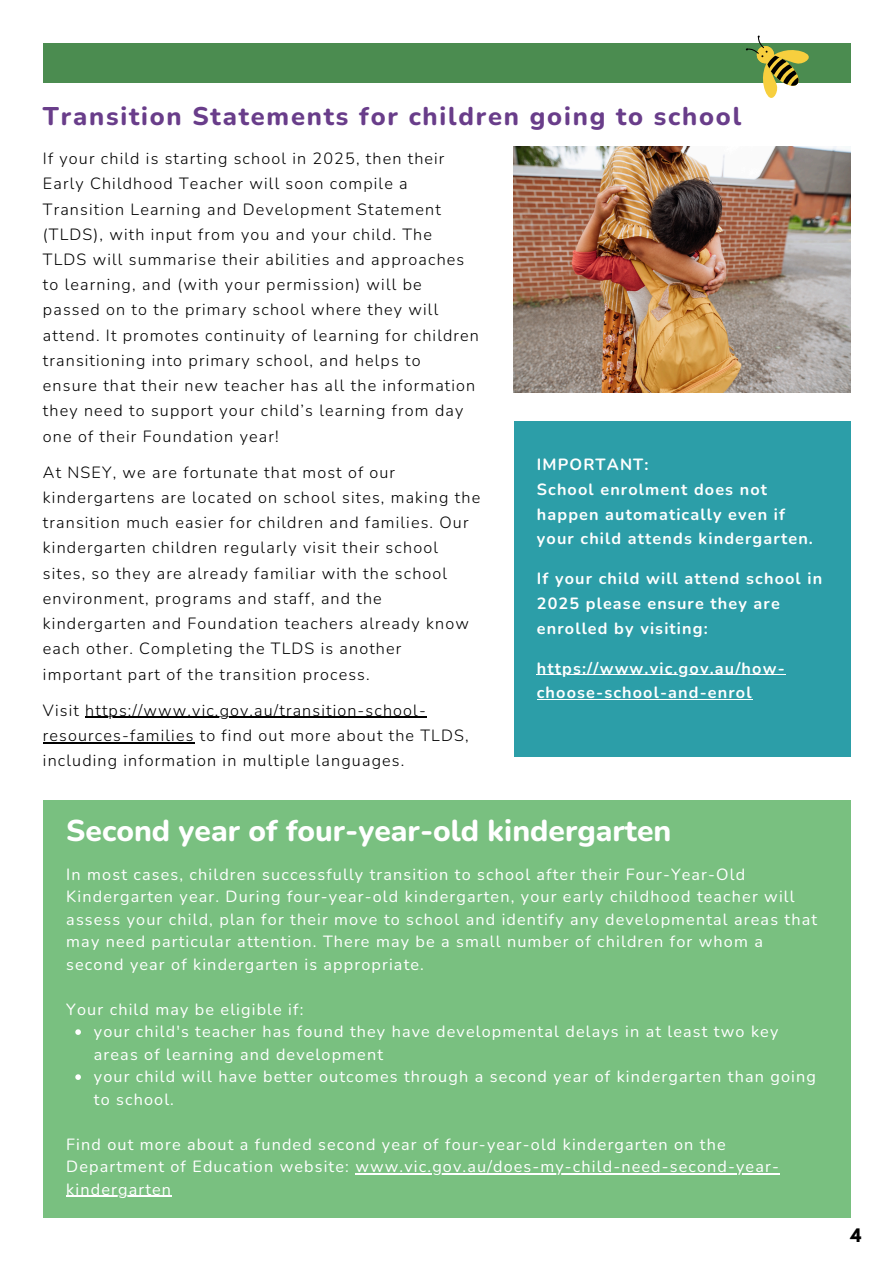
<style>
.page{position:relative;width:894px;height:1264px;background:#fff}
.page>*{position:absolute;margin:0;border:0;box-sizing:border-box;transform-origin:0 0}
.t1{font:800 30px "Nunito";color:#fff}
.t2{font:800 25.5px "Nunito";letter-spacing:.07em;color:#693d8a}
.t3{font:700 16.5px "League Spartan";color:#000}
.t4{font:300 16.2px/25.2px "Nunito";letter-spacing:.07em;color:#000}
.t5{font:16.2px/22.5px "Nunito";letter-spacing:.07em;color:#fff}
.t6{font:700 16.2px/24.6px "Nunito";letter-spacing:.07em;color:#fff}
</style>
<div class="page">
<div style="left:43px;top:44px;width:807px;height:38px;background:#4b8c50"></div>
<svg style="left:745px;top:35px;width:71px;height:63px"></svg>
<div style="left:513px;top:421px;width:337px;height:335px;background:#2c9ea8"></div>
<img style="left:513px;top:147px;width:337px;height:245px">
<div style="left:43px;top:800px;width:807px;height:417px;background:#79c080"></div>
<hr style="left:85px;top:717px;width:342px;height:1px;background:#000">
<hr style="left:43px;top:742px;width:151px;height:1px;background:#000">
<hr style="left:536px;top:674px;width:249px;height:1px;background:#fff">
<hr style="left:536px;top:699px;width:216px;height:1px;background:#fff">
<svg style="left:75px;top:1029px;width:6px;height:5px"></svg>
<svg style="left:75px;top:1074px;width:6px;height:5px"></svg>
<hr style="left:355px;top:1173px;width:424px;height:1px;background:#fff">
<hr style="left:66px;top:1195px;width:106px;height:1px;background:#fff">
<p class="t2" style="left:43px;top:99px;width:699px">Transition Statements for children going to school</p>
<p class="t4" style="left:43px;top:146px;width:437px">If your child is starting school in 2025, then their Early Childhood Teacher will soon compile a Transition Learning and Development Statement (TLDS), with input from you and your child. The TLDS will summarise their abilities and approaches to learning, and (with your permission) will be passed on to the primary school where they will attend. It promotes continuity of learning for children transitioning into primary school, and helps to<br>ensure that their new teacher has all the information they need to support your child’s learning from day one of their Foundation year!</p>
<p class="t4" style="left:43px;top:460px;width:438px">At NSEY, we are fortunate that most of our kindergartens are located on school sites, making the transition much easier for children and families. Our kindergarten children regularly visit their school sites, so they are already familiar with the school environment, programs and staff, and the kindergarten and Foundation teachers already know each other. Completing the TLDS is another important part of the transition process.</p>
<p class="t4" style="left:43px;top:697px;width:384px">Visit https://www.vic.gov.au/transition-school-</p>
<p class="t4" style="left:43px;top:723px;width:427px">resources-families to find out more about the TLDS, including information in multiple languages.</p>
<h3 class="t6" style="left:536px;top:452px;width:277px">IMPORTANT:<br>School enrolment does not happen automatically even if your child attends kindergarten.</h3>
<h3 class="t6" style="left:536px;top:566px;width:287px">If your child will attend school in<br>2025 please ensure they are enrolled by visiting:</h3>
<h3 class="t6" style="left:536px;top:656px;width:249px">https://www.vic.gov.au/how&shy;choose-school-and-enrol</h3>
<h1 class="t1" style="left:66px;top:810px;width:606px">Second year of four-year-old kindergarten</h1>
<p class="t5" style="left:66px;top:863px;width:752px">In most cases, children successfully transition to school after their Four-Year-Old Kindergarten year. During four-year-old kindergarten, your early childhood teacher will assess your child, plan for their move to school and identify any developmental areas that may need particular attention. There may be a small number of children for whom a second year of kindergarten is appropriate.</p>
<p class="t5" style="left:66px;top:998px;width:238px">Your child may be eligible if:</p>
<p class="t5" style="left:94px;top:1020px;width:685px">your child's teacher has found they have developmental delays in at least two key areas of learning and development</p>
<p class="t5" style="left:94px;top:1065px;width:723px">your child will have better outcomes through a second year of kindergarten than going to school.</p>
<p class="t5" style="left:66px;top:1133px;width:714px">Find out more about a funded second year of four-year-old kindergarten on the<br>Department of Education website: www.vic.gov.au/does-my-child-need-second-year&shy;kindergarten</p>
<h2 class="t3" style="left:850px;top:1226px;width:12px">4</h2>
</div>
